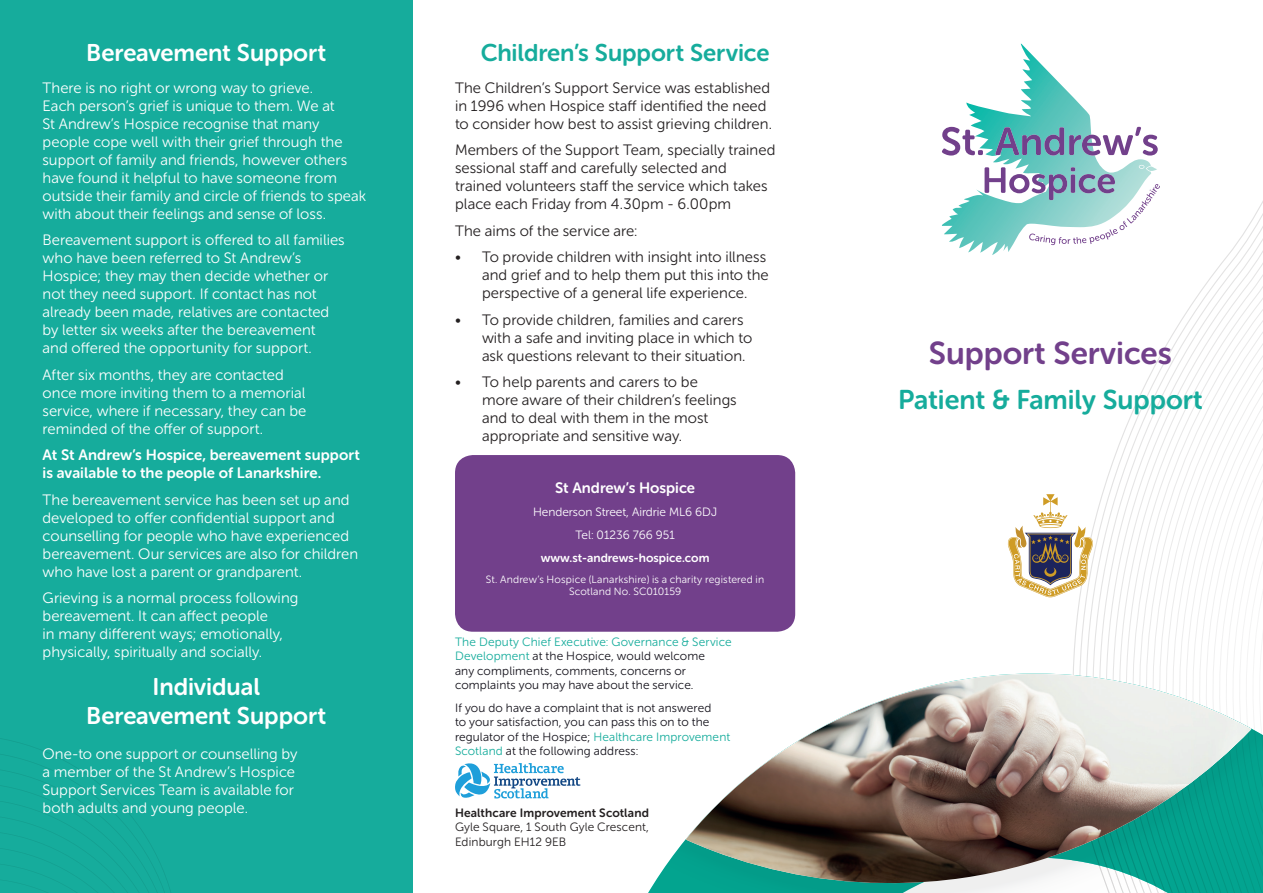
<style>
.page{position:relative;width:1263px;height:893px;background:#fff}
.page>*{position:absolute;margin:0;border:0;box-sizing:border-box;transform-origin:0 0}
.Main_Header{font:31.5px "Museo Sans Rounded 700";color:#72408b}
.Main_Header-2{font:27px "Museo Sans Rounded 700";color:#16ac9c}
.Header_Green{font:24px/28.8px "Museo Sans Rounded 700";color:#fff;text-align:center}
.Header_Green-2{font:24px "Museo Sans Rounded 700";letter-spacing:-.005em;color:#16ac9c}
.Paragraph_Text{font:15px/18px "Museo Sans Rounded 300";letter-spacing:.005em;color:#fff}
.Paragraph_Text-2{font:15px/18px "Museo Sans Rounded 300";letter-spacing:.005em;color:#231f20}
.Paragraph_Text-3{font:15px/18px "Museo Sans Rounded 700";letter-spacing:.005em;color:#fff}
.t1{font:12px/14.4px "Museo Sans Rounded 300";letter-spacing:.015em;color:#15131c}
.t2{font:12px/14.4px "Museo Sans Rounded 300";letter-spacing:.01em;color:#231f20;text-align:justify}
.t3{font:12px "Museo Sans Rounded 300";color:#fff}
.t4{font:12px "Museo Sans Rounded 700";color:#fff}
.t5{font:10.5px/12.6px "Museo Sans Rounded 300";letter-spacing:.015em;color:#fff;text-align:center}
.s1{color:#16ac9c}
.s2{font-family:"Museo Sans Rounded 700"}
</style>
<div class="page">
<svg style="left:1159px;top:345px;width:7px;height:311px"></svg>
<svg style="left:1172px;top:324px;width:7px;height:332px"></svg>
<svg style="left:1179px;top:313px;width:7px;height:341px"></svg>
<svg style="left:1186px;top:304px;width:6px;height:352px"></svg>
<svg style="left:1192px;top:293px;width:7px;height:363px"></svg>
<svg style="left:1199px;top:284px;width:7px;height:368px"></svg>
<svg style="left:1206px;top:275px;width:6px;height:381px"></svg>
<svg style="left:1212px;top:201px;width:51px;height:468px"></svg>
<svg style="left:648px;top:711px;width:615px;height:182px"></svg>
<svg style="left:941px;top:44px;width:219px;height:204px"></svg>
<svg style="left:455px;top:763px;width:125px;height:36px"></svg>
<svg style="left:686px;top:656px;width:565px;height:229px"></svg>
<img style="left:686px;top:674px;width:565px;height:210px">
<div style="left:455px;top:455px;width:340px;height:177px;background:#72408b;border-radius:18px"></div>
<div style="left:0;top:0;width:412px;height:893px;background:#16ac9c"></div>
<svg style="left:1007px;top:494px;width:86px;height:103px"></svg>
<p class="Header_Green" style="left:86px;top:38px;width:241px">Bereavement Support</p>
<p class="Paragraph_Text" style="left:43px;top:79px;width:325px">There is no right or wrong way to grieve.<br>Each person’s grief is unique to them. We at<br>St Andrew’s Hospice recognise that many people cope well with their grief through the support of family and friends, however others have found it helpful to have someone from outside their family and circle of friends to speak with about their feelings and sense of loss.</p>
<p class="Paragraph_Text" style="left:43px;top:231px;width:304px">Bereavement support is offered to all families who have been referred to St Andrew’s Hospice; they may then decide whether or not they need support. If contact has not already been made, relatives are contacted by letter six weeks after the bereavement and offered the opportunity for support.</p>
<p class="Paragraph_Text" style="left:43px;top:366px;width:265px">After six months, they are contacted once more inviting them to a memorial service, where if necessary, they can be reminded of the offer of support.</p>
<p class="Paragraph_Text-3" style="left:43px;top:446px;width:319px">At St Andrew’s Hospice, bereavement support is available to the people of Lanarkshire.</p>
<p class="Paragraph_Text" style="left:43px;top:491px;width:317px">The bereavement service has been set up and developed to offer confidential support and counselling for people who have experienced bereavement. Our services are also for children who have lost a parent or grandparent.</p>
<p class="Paragraph_Text" style="left:43px;top:589px;width:257px">Grieving is a normal process following bereavement. It can affect people<br>in many different ways; emotionally, physically, spiritually and socially.</p>
<p class="Header_Green" style="left:86px;top:672px;width:241px">Individual<br>Bereavement Support</p>
<p class="Paragraph_Text" style="left:43px;top:745px;width:257px">One-to one support or counselling by a member of the St Andrew’s Hospice Support Services Team is available for both adults and young people.</p>
<p class="Header_Green-2" style="left:481px;top:39px;width:290px">Children’s Support Service</p>
<p class="Paragraph_Text-2" style="left:455px;top:79px;width:318px">The Children’s Support Service was established in 1996 when Hospice staff identified the need to consider how best to assist grieving children.</p>
<p class="Paragraph_Text-2" style="left:455px;top:141px;width:322px">Members of the Support Team, specially trained sessional staff and carefully selected and trained volunteers staff the service which takes place each Friday from 4.30pm - 6.00pm</p>
<p class="Paragraph_Text-2" style="left:455px;top:222px;width:184px">The aims of the service are:</p>
<p class="Paragraph_Text-2" style="left:482px;top:248px;width:288px;text-indent:-27px">• To provide children with insight into illness and grief and to help them put this into the perspective of a general life experience.</p>
<p class="Paragraph_Text-2" style="left:482px;top:311px;width:272px;text-indent:-27px">• To provide children, families and carers with a safe and inviting place in which to ask questions relevant to their situation.</p>
<p class="Paragraph_Text-2" style="left:482px;top:373px;width:256px;text-indent:-27px">• To help parents and carers to be more aware of their children’s feelings and to deal with them in the most appropriate and sensitive way.</p>
<p class="Paragraph_Text-3" style="left:555px;top:479px;width:142px">St Andrew’s Hospice</p>
<p class="t3" style="left:533px;top:505px;width:186px">Henderson Street, Airdrie ML6 6DJ</p>
<p class="t3" style="left:575px;top:528px;width:101px">Tel: 01236 766 951</p>
<p class="t4" style="left:541px;top:551px;width:170px">www.st-andrews-hospice.com</p>
<p class="t5" style="left:486px;top:573px;width:280px">St. Andrew’s Hospice (Lanarkshire) is a charity registered in<br>Scotland No. SC010159</p>
<p class="t1" style="left:455px;top:635px;width:278px"><span class="s1">The Deputy Chief Executive: Governance &amp; Service Development</span> at the Hospice, would welcome<br>any compliments, comments, concerns or complaints you may have about the service.</p>
<p class="t1" style="left:455px;top:701px;width:277px">If you do have a complaint that is not answered<br>to your satisfaction, you can pass this on to the regulator of the Hospice; <span class="s1">Healthcare Improvement Scotland</span> at the following address:</p>
<p class="t2" style="left:455px;top:806px;width:195px"><span class="s2">Healthcare Improvement Scotland </span>Gyle Square, 1 South Gyle Crescent, Edinburgh EH12 9EB</p>
<p class="Main_Header" style="left:929px;top:335px;width:245px">Support Services</p>
<p class="Main_Header-2" style="left:898px;top:385px;width:306px">Patient &amp; Family Support</p>
</div>
